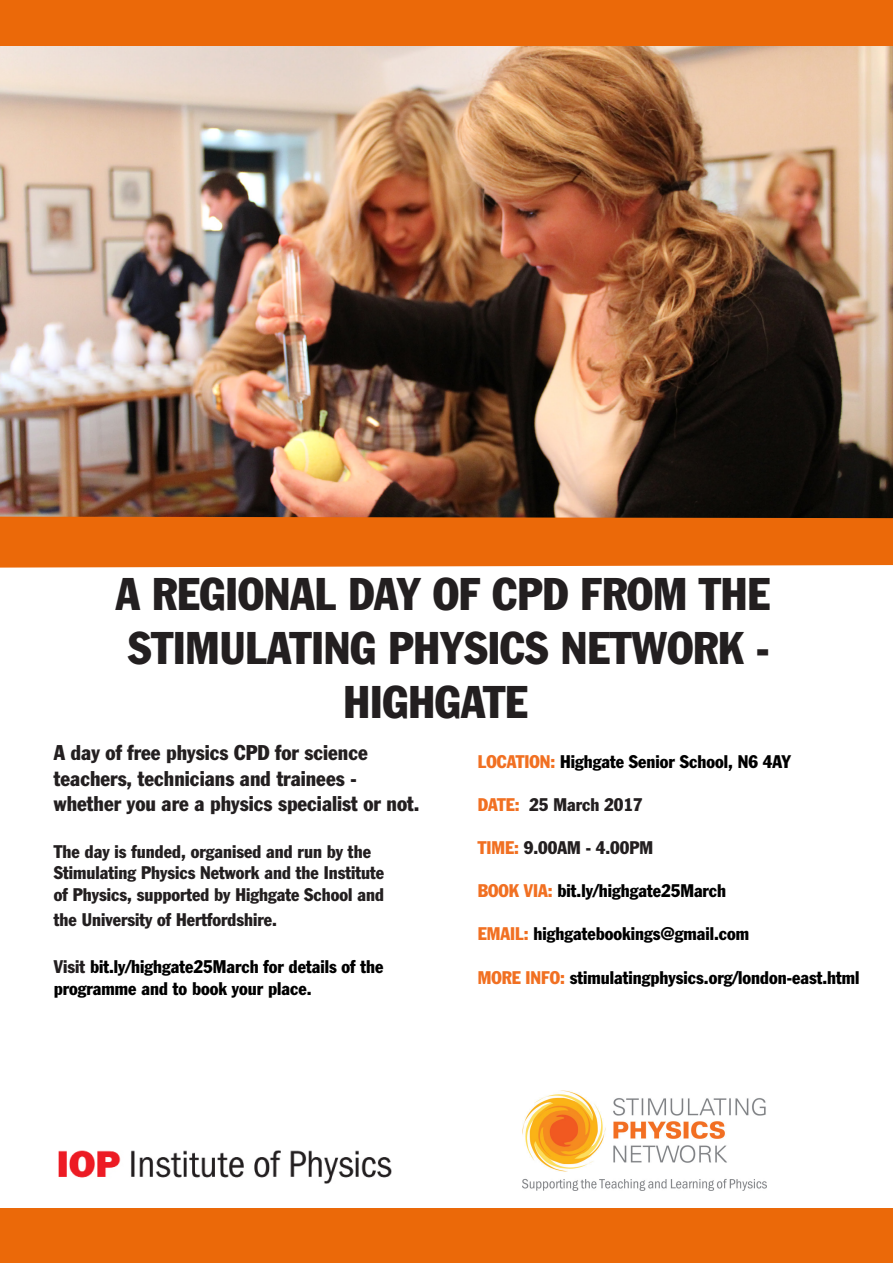
<style>
.page{position:relative;width:893px;height:1263px;background:#fff}
.page>*{position:absolute;margin:0;border:0;box-sizing:border-box;transform-origin:0 0}
.t1{font:condensed 45px/54px "Franklin Gothic Std";color:#231f20;text-align:center}
.t2{font:condensed 21px "Franklin Gothic Std";color:#231f20}
.t3{font:condensed 18px "Franklin Gothic Std";color:#000}
.t4{font:condensed 18px "Franklin Gothic Std";color:#231f20}
.s1{color:#231f20}
.s2{color:#f17022}
</style>
<div class="page">
<div style="left:0;top:1209px;width:893px;height:54px;background:#eb6909"></div>
<img style="left:522px;top:1091px;width:245px;height:99px">
<img style="left:59px;top:1150px;width:333px;height:34px">
<img style="left:0;top:45px;width:893px;height:472px">
<div style="left:0;top:0;width:893px;height:45px;background:#eb6909"></div>
<div style="left:0;top:517px;width:893px;height:51px;background:#eb6909"></div>
<p class="t1" style="left:116px;top:566px;width:656px">A REGIONAL DAY OF CPD FROM THE<br>STIMULATING PHYSICS NETWORK -<br>HIGHGATE</p>
<p class="t2" style="left:54px;top:740px;width:315px">A day of free physics CPD for science</p>
<p class="t2" style="left:54px;top:765px;width:304px">teachers, technicians and trainees -</p>
<p class="t2" style="left:54px;top:791px;width:367px">whether you are a physics specialist or not.</p>
<p class="t4" style="left:54px;top:840px;width:319px">The day is funded, organised and run by the</p>
<p class="t4" style="left:54px;top:862px;width:332px">Stimulating Physics Network and the Institute</p>
<p class="t4" style="left:54px;top:883px;width:332px">of Physics, supported by Highgate School and</p>
<p class="t4" style="left:54px;top:909px;width:224px">the University of Hertfordshire.</p>
<p class="t3" style="left:54px;top:955px;width:331px"><span class="s1">Visit</span> bit.ly/highgate25March for details of the</p>
<p class="t3" style="left:54px;top:977px;width:259px">programme and to book your place.</p>
<p class="t3" style="left:478px;top:750px;width:315px"><span class="s2">LOCATION:</span> Highgate Senior School, N6 4AY</p>
<p class="t4" style="left:478px;top:793px;width:167px"><span class="s2">DATE:</span> 25 March 2017</p>
<p class="t4" style="left:478px;top:836px;width:177px"><span class="s2">TIME:</span> 9.00AM - 4.00PM</p>
<p class="t3" style="left:478px;top:880px;width:250px"><span class="s2">BOOK VIA:</span> bit.ly/highgate25March</p>
<p class="t3" style="left:478px;top:923px;width:273px"><span class="s2">EMAIL:</span> highgatebookings@gmail.com</p>
<p class="t3" style="left:478px;top:966px;width:383px"><span class="s2">MORE INFO:</span> stimulatingphysics.org/london-east.html</p>
</div>
